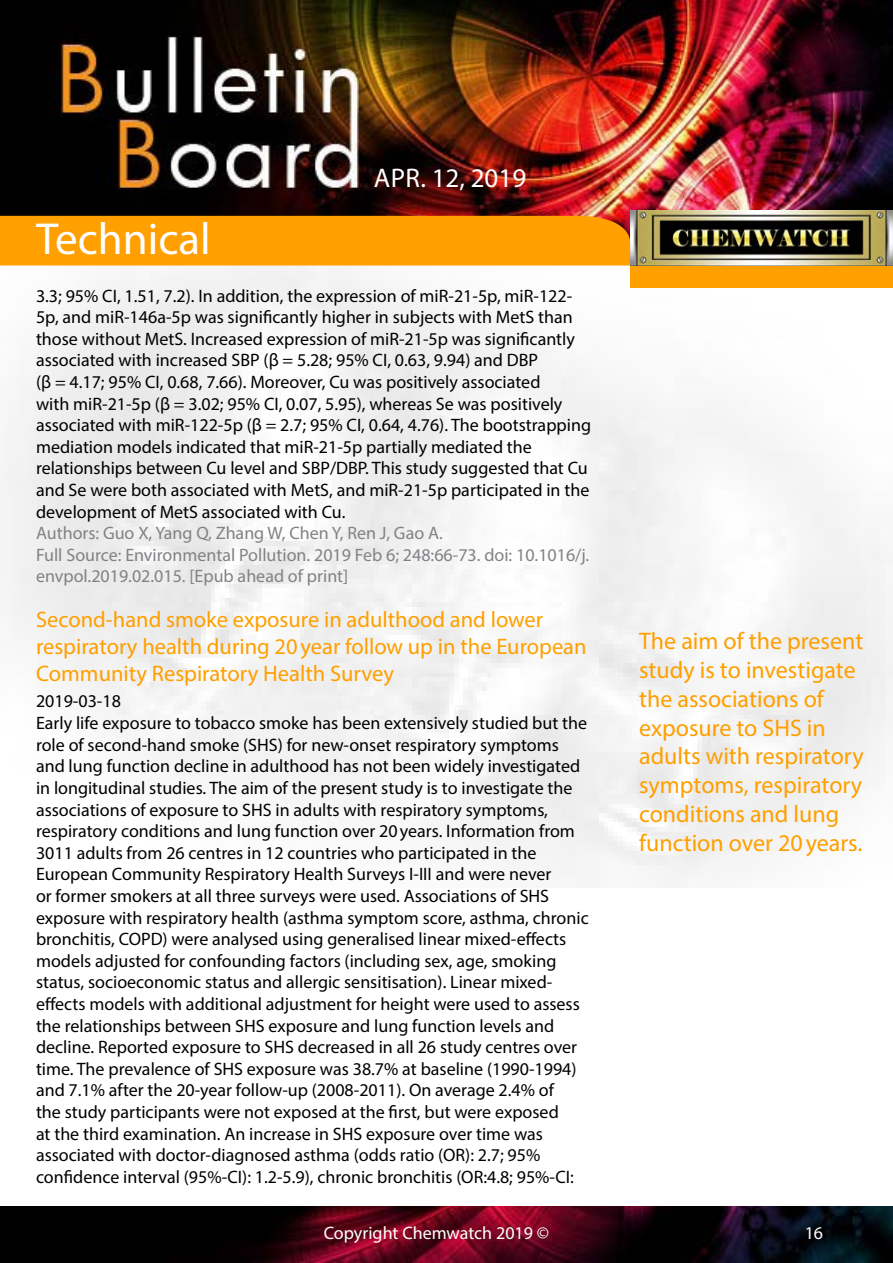
<style>
.page{position:relative;width:893px;height:1263px;background:#fff}
.page>*{position:absolute;margin:0;border:0;box-sizing:border-box;transform-origin:0 0}
.t1{font:45px "Myriad Pro";color:#fff}
.t2{font:27px "Myriad Pro";color:#fff}
.t3{font:24px/28.8px "Myriad Pro";color:#ff9f00}
.t4{font:22.5px/27px "Myriad Pro";color:#ff9f00}
.t5{font:18px/21.6px "Myriad Pro";color:#000}
.t6{font:18px/21.6px "Myriad Pro";color:#808285}
.t7{font:18px "Myriad Pro";color:#fff}
</style>
<div class="page">
<img style="left:0;top:0;width:893px;height:887px">
<img style="left:892px;top:288px;width:1px;height:599px">
<div style="left:630px;top:265px;width:263px;height:23px;background:#ff9f00"></div>
<img style="left:630px;top:210px;width:262px;height:56px">
<div style="left:0;top:216px;width:630px;height:50px;background:#ff9f00"></div>
<img style="left:0;top:1206px;width:893px;height:57px">
<h2 class="t2" style="left:374px;top:161px;width:154px">Apr. 12, 2019</h2>
<h1 class="t1" style="left:36px;top:211px;width:176px">Technical</h1>
<p class="t5" style="left:36px;top:284px;width:557px">3.3; 95% CI, 1.51, 7.2). In addition, the expression of miR-21-5p, miR-122- 5p, and miR-146a-5p was significantly higher in subjects with MetS than those without MetS. Increased expression of miR-21-5p was significantly associated with increased SBP (β = 5.28; 95% CI, 0.63, 9.94) and DBP<br>(β = 4.17; 95% CI, 0.68, 7.66). Moreover, Cu was positively associated<br>with miR-21-5p (β = 3.02; 95% CI, 0.07, 5.95), whereas Se was positively associated with miR-122-5p (β = 2.7; 95% CI, 0.64, 4.76). The bootstrapping mediation models indicated that miR-21-5p partially mediated the relationships between Cu level and SBP/DBP. This study suggested that Cu and Se were both associated with MetS, and miR-21-5p participated in the development of MetS associated with Cu.</p>
<p class="t6" style="left:36px;top:522px;width:555px">Authors: Guo X, Yang Q, Zhang W, Chen Y, Ren J, Gao A.<br>Full Source: Environmental Pollution. 2019 Feb 6; 248:66-73. doi: 10.1016/j. envpol.2019.02.015. [Epub ahead of print]</p>
<p class="t4" style="left:36px;top:606px;width:552px">Second-hand smoke exposure in adulthood and lower respiratory health during 20year follow up in the European<br>Community Respiratory Health Survey</p>
<p class="t5" style="left:36px;top:690px;width:554px">2019-03-18<br>Early life exposure to tobacco smoke has been extensively studied but the role of second-hand smoke (SHS) for new-onset respiratory symptoms and lung function decline in adulthood has not been widely investigated in longitudinal studies. The aim of the present study is to investigate the associations of exposure to SHS in adults with respiratory symptoms, respiratory conditions and lung function over 20years. Information from 3011 adults from 26 centres in 12 countries who participated in the European Community Respiratory Health Surveys I-III and were never<br>or former smokers at all three surveys were used. Associations of SHS exposure with respiratory health (asthma symptom score, asthma, chronic bronchitis, COPD) were analysed using generalised linear mixed-effects models adjusted for confounding factors (including sex, age, smoking status, socioeconomic status and allergic sensitisation). Linear mixed&shy;effects models with additional adjustment for height were used to assess the relationships between SHS exposure and lung function levels and decline. Reported exposure to SHS decreased in all 26 study centres over time. The prevalence of SHS exposure was 38.7% at baseline (1990-1994) and 7.1% after the 20-year follow-up (2008-2011). On average 2.4% of<br>the study participants were not exposed at the first, but were exposed<br>at the third examination. An increase in SHS exposure over time was associated with doctor-diagnosed asthma (odds ratio (OR): 2.7; 95% confidence interval (95%-CI): 1.2-5.9), chronic bronchitis (OR:4.8; 95%-CI:</p>
<h3 class="t3" style="left:639px;top:626px;width:226px">The aim of the present study is to investigate the associations of exposure to SHS in adults with respiratory symptoms, respiratory conditions and lung function over 20years.</h3>
<p class="t7" style="left:324px;top:1222px;width:227px">Copyright Chemwatch 2019 ©</p>
<p class="t7" style="left:805px;top:1222px;width:20px">16</p>
</div>
